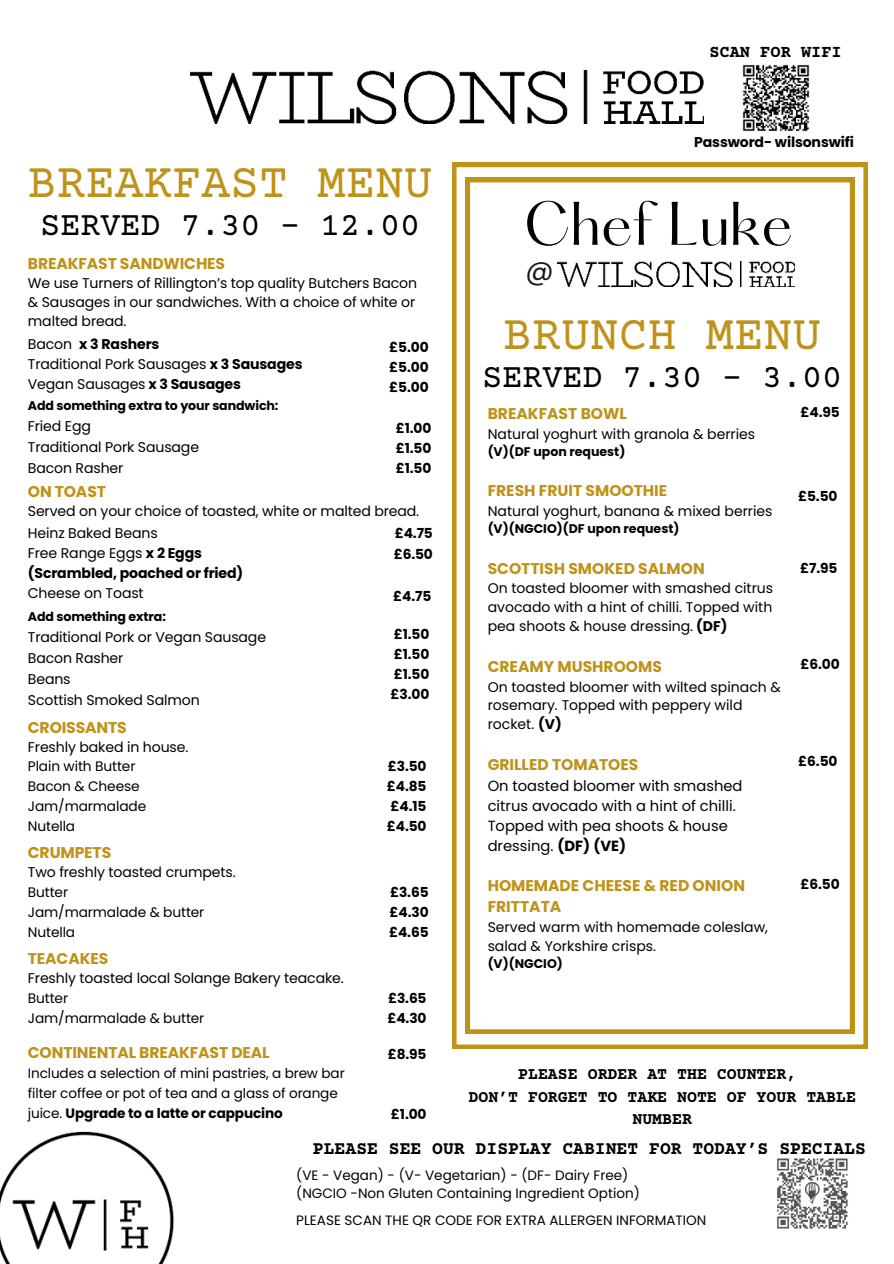
<style>
.page{position:relative;width:894px;height:1264px;background:#fff}
.page>*{position:absolute;margin:0;border:0;box-sizing:border-box;transform-origin:0 0}
.t1{font:53.7px "Hatton";color:#000}
.t2{font:48.15px "Courier Prime";color:#bf9218}
.t3{font:33.3px "Courier Prime";color:#000}
.t4{font:27.9px "Poppins";color:#191818}
.t5{font:700 18px "Courier Prime";color:#000}
.t6{font:700 16.95px "Courier Prime";color:#000}
.t7{font:700 16.5px "Courier Prime";color:#000}
.t8{font:700 15.6px/20.9px "Poppins";color:#bf9218}
.t9{font:14.7px/19.8px "Poppins";color:#000}
.t10{font:14.1px/18.8px "Poppins";letter-spacing:-.01em;color:#000}
.t11{font:700 14.1px "Poppins";letter-spacing:-.01em;color:#000}
.t12{font:700 13.8px/20px "Poppins";letter-spacing:-.01em;color:#000;text-align:justify}
.t13{font:13.8px/20px "Poppins";letter-spacing:-.01em;color:#000}
.t14{font:13.65px/20.2px "Poppins";letter-spacing:-.01em;color:#000}
.t15{font:13.5px/18px "Poppins";color:#000}
.t16{font:700 12.6px "Poppins";letter-spacing:-.01em;color:#000}
.s1{font-weight:700}
</style>
<div class="page">
<svg style="left:452px;top:163px;width:415px;height:885px"></svg>
<svg style="left:465px;top:178px;width:388px;height:855px"></svg>
<img style="left:557px;top:262px;width:237px;height:24px">
<img style="left:190px;top:71px;width:513px;height:53px">
<img style="left:777px;top:1158px;width:71px;height:71px">
<img style="left:0;top:1131px;width:174px;height:132px">
<img style="left:742px;top:64px;width:68px;height:68px">
<p class="t6" style="left:709px;top:42px;width:134px">SCAN FOR WIFI</p>
<h2 class="t2" style="left:28px;top:154px;width:406px">BREAKFAST MENU</h2>
<h3 class="t3" style="left:41px;top:205px;width:381px">SERVED 7.30 - 12.00</h3>
<p class="t8" style="left:28px;top:253px;width:199px">BREAKFAST SANDWICHES</p>
<p class="t10" style="left:28px;top:274px;width:390px;line-height:19.2px">We use Turners of Rillington’s top quality Butchers Bacon &amp; Sausages in our sandwiches. With a choice of white or malted bread.</p>
<p class="t12" style="left:389px;top:337px;width:41px">£5.00 £5.00 £5.00</p>
<p class="t10" style="left:28px;top:334px;width:276px;line-height:20.2px">Bacon <span class="s1">x 3 Rashers<br></span>Traditional Pork Sausages <span class="s1">x 3 Sausages<br></span>Vegan Sausages <span class="s1">x 3 Sausages</span></p>
<p class="t16" style="left:28px;top:398px;width:252px">Add something extra to your sandwich:</p>
<p class="t10" style="left:28px;top:415px;width:173px;line-height:21px">Fried Egg<br>Traditional Pork Sausage<br>Bacon Rasher</p>
<p class="t12" style="left:395px;top:418px;width:37px">£1.00 £1.50 £1.50</p>
<p class="t8" style="left:28px;top:481px;width:80px">ON TOAST</p>
<p class="t10" style="left:28px;top:501px;width:393px;line-height:20.5px">Served on your choice of toasted, white or malted bread.<br>Heinz Baked Beans<br>Free Range Eggs <span class="s1">x 2 Eggs<br>(Scrambled, poached or fried)</span></p>
<p class="t10" style="left:28px;top:584px;width:117px">Cheese on Toast</p>
<p class="t16" style="left:28px;top:609px;width:139px">Add something extra:</p>
<p class="t10" style="left:28px;top:626px;width:240px;line-height:21px">Traditional Pork or Vegan Sausage<br>Bacon Rasher<br>Beans<br>Scottish Smoked Salmon</p>
<p class="t12" style="left:390px;top:624px;width:40px">£1.50 £1.50 £1.50 £3.00</p>
<p class="t12" style="left:393px;top:522px;width:41px;line-height:21.5px">£4.75 £6.50</p>
<p class="t12" style="left:393px;top:586px;width:40px">£4.75</p>
<p class="t8" style="left:28px;top:717px;width:100px">CROISSANTS</p>
<p class="t10" style="left:28px;top:738px;width:162px">Freshly baked in house.</p>
<p class="t13" style="left:28px;top:756px;width:120px">Plain with Butter<br>Bacon &amp; Cheese<br>Jam/marmalade<br>Nutella</p>
<p class="t12" style="left:387px;top:756px;width:41px">£3.50 £4.85 £4.15 £4.50</p>
<p class="t8" style="left:28px;top:842px;width:85px">CRUMPETS</p>
<p class="t10" style="left:28px;top:863px;width:209px">Two freshly toasted crumpets.</p>
<p class="t13" style="left:28px;top:882px;width:178px">Butter<br>Jam/marmalade &amp; butter<br>Nutella</p>
<p class="t12" style="left:389px;top:882px;width:41px">£3.65 £4.30 £4.65</p>
<p class="t8" style="left:28px;top:948px;width:82px">TEACAKES</p>
<p class="t10" style="left:28px;top:969px;width:317px">Freshly toasted local Solange Bakery teacake.</p>
<p class="t13" style="left:28px;top:988px;width:178px">Butter<br>Jam/marmalade &amp; butter</p>
<p class="t12" style="left:387px;top:988px;width:41px">£3.65 £4.30</p>
<p class="t8" style="left:28px;top:1042px;width:243px">CONTINENTAL BREAKFAST DEAL</p>
<p class="t12" style="left:387px;top:1044px;width:40px">£8.95</p>
<p class="t14" style="left:28px;top:1063px;width:318px">Includes a selection of mini pastries, a brew bar filter coffee or pot of tea and a glass of orange juice. <span class="s1">Upgrade to a latte or cappucino</span></p>
<p class="t12" style="left:391px;top:1104px;width:37px">£1.00</p>
<p class="t11" style="left:694px;top:134px;width:161px">Password- wilsonswifi</p>
<h1 class="t1" style="left:524px;top:195px;width:270px">Chef Luke</h1>
<h3 class="t4" style="left:525px;top:254px;width:30px">@</h3>
<h2 class="t2" style="left:503px;top:306px;width:319px">BRUNCH MENU</h2>
<h3 class="t3" style="left:482px;top:357px;width:361px">SERVED 7.30 - 3.00</h3>
<p class="t8" style="left:487px;top:403px;width:141px">BREAKFAST BOWL</p>
<p class="t10" style="left:487px;top:424px;width:269px">Natural yoghurt with granola &amp; berries</p>
<p class="t16" style="left:487px;top:444px;width:139px">(V)(DF upon request)</p>
<p class="t8" style="left:487px;top:480px;width:181px">FRESH FRUIT SMOOTHIE</p>
<p class="t10" style="left:487px;top:502px;width:286px">Natural yoghurt, banana &amp; mixed berries</p>
<p class="t16" style="left:487px;top:521px;width:193px">(V)(NGCIO)(DF upon request)</p>
<p class="t8" style="left:487px;top:558px;width:218px">SCOTTISH SMOKED SALMON</p>
<p class="t10" style="left:487px;top:579px;width:287px;text-align:justify">On toasted bloomer with smashed citrus avocado with a hint of chilli. Topped with pea shoots &amp; house dressing. <span class="s1">(DF)</span></p>
<p class="t8" style="left:487px;top:656px;width:176px">CREAMY MUSHROOMS</p>
<p class="t10" style="left:487px;top:677px;width:295px">On toasted bloomer with wilted spinach &amp; rosemary. Topped with peppery wild rocket. <span class="s1">(V)</span></p>
<p class="t8" style="left:487px;top:754px;width:152px">GRILLED TOMATOES</p>
<p class="t9" style="left:487px;top:776px;width:256px">On toasted bloomer with smashed citrus avocado with a hint of chilli.<br>Topped with pea shoots &amp; house dressing. <span class="s1">(DF) (VE)</span></p>
<p class="t8" style="left:487px;top:875px;width:259px">HOMEMADE CHEESE &amp; RED ONION<br>FRITTATA</p>
<p class="t10" style="left:487px;top:917px;width:282px">Served warm with homemade coleslaw, salad &amp; Yorkshire crisps.</p>
<p class="t16" style="left:487px;top:955px;width:77px">(V)(NGCIO)</p>
<p class="t12" style="left:800px;top:402px;width:41px">£4.95</p>
<p class="t12" style="left:797px;top:486px;width:41px">£5.50</p>
<p class="t12" style="left:800px;top:558px;width:39px">£7.95</p>
<p class="t12" style="left:800px;top:654px;width:41px">£6.00</p>
<p class="t12" style="left:798px;top:751px;width:41px">£6.50</p>
<p class="t12" style="left:800px;top:874px;width:41px">£6.50</p>
<p class="t7" style="left:518px;top:1064px;width:280px">PLEASE ORDER AT THE COUNTER,</p>
<p class="t7" style="left:468px;top:1087px;width:389px">DON’T FORGET TO TAKE NOTE OF YOUR TABLE</p>
<p class="t7" style="left:632px;top:1109px;width:61px">NUMBER</p>
<p class="t5" style="left:313px;top:1137px;width:554px">PLEASE SEE OUR DISPLAY CABINET FOR TODAY’S SPECIALS</p>
<p class="t15" style="left:296px;top:1166px;width:345px">(VE - Vegan) - (V- Vegetarian) - (DF- Dairy Free) (NGCIO -Non Gluten Containing Ingredient Option)</p>
<p class="t15" style="left:296px;top:1211px;width:411px">PLEASE SCAN THE QR CODE FOR EXTRA ALLERGEN INFORMATION</p>
</div>
